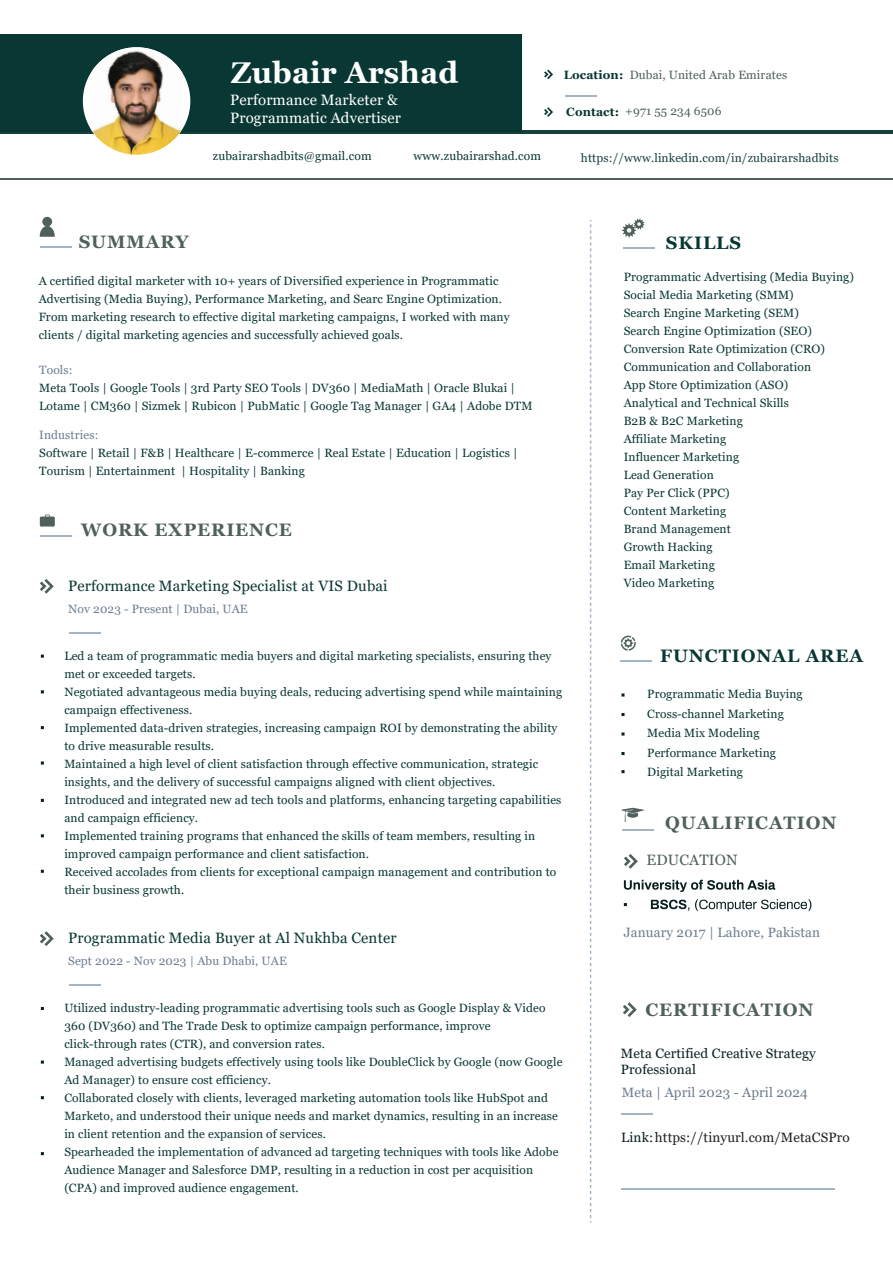
<style>
.page{position:relative;width:893px;height:1263px;background:#fff}
.page>*{position:absolute;margin:0;border:0;box-sizing:border-box;transform-origin:0 0}
.t1{font:700 30px "Georgia";letter-spacing:.01em;color:#fff}
.t2{font:700 18px "Georgia";letter-spacing:.05em;color:#4f605d}
.t3{font:700 18px "Georgia";letter-spacing:.05em;color:#093733}
.t4{font:15px "Georgia";letter-spacing:.01em;color:#093733}
.t5{font:15px/18px "Georgia";letter-spacing:.01em;color:#fff}
.t6{font:15px "Georgia";letter-spacing:.01em;color:#4f605d}
.t7{font:13.5px "Georgia";letter-spacing:.01em;color:#6e7d8f}
.t8{font:13.5px "Georgia";letter-spacing:.01em;color:#093733}
.t9{font:13.5px/16.2px "Georgia";letter-spacing:.01em;color:#08201f}
.t10{font:13.5px "Georgia";letter-spacing:.01em;color:#231f20}
.t11{font:12px/18px "Georgia";letter-spacing:.01em;color:#093733}
.t12{font:12px "Georgia";letter-spacing:.01em;color:#6e7d8f}
.t13{font:12px "Georgia";letter-spacing:.01em;color:#4f605d}
.t14{font:700 12px "Georgia";letter-spacing:.01em;color:#093733}
.s1{font-weight:700;color:#093733}
.s2{color:#08201f}
</style>
<div class="page">
<hr style="left:0;top:178px;width:893px;height:2px;background:#4f605d">
<hr style="left:40px;top:535px;width:31px;height:1px;background:#a3b5c3">
<hr style="left:621px;top:660px;width:31px;height:2px;background:#a3b5c3">
<hr style="left:621px;top:1188px;width:214px;height:2px;background:#a3b5c3">
<svg style="left:624px;top:880px;width:151px;height:12px"></svg>
<svg style="left:651px;top:900px;width:38px;height:11px"></svg>
<svg style="left:695px;top:899px;width:116px;height:12px"></svg>
<svg style="left:623px;top:1002px;width:14px;height:15px"></svg>
<svg style="left:624px;top:854px;width:14px;height:15px"></svg>
<svg style="left:40px;top:514px;width:15px;height:13px"></svg>
<hr style="left:622px;top:829px;width:32px;height:1px;background:#a3b5c3">
<svg style="left:621px;top:808px;width:23px;height:14px"></svg>
<svg style="left:621px;top:635px;width:15px;height:16px"></svg>
<div style="left:0;top:34px;width:521px;height:98px;background:#093733"></div>
<hr style="left:623px;top:248px;width:32px;height:1px;background:#a3b5c3">
<svg style="left:622px;top:219px;width:23px;height:18px"></svg>
<hr style="left:0;top:130px;width:892px;height:4px;background:#15413d">
<svg style="left:590px;top:220px;width:1px;height:1003px"></svg>
<hr style="left:621px;top:1113px;width:31px;height:2px;background:#a3b5c3">
<div style="left:83px;top:47px;width:107px;height:108px;background:#fff;border-radius:50%"></div>
<img style="left:91px;top:47px;width:91px;height:108px">
<svg style="left:544px;top:70px;width:9px;height:9px"></svg>
<svg style="left:544px;top:107px;width:9px;height:10px"></svg>
<hr style="left:566px;top:95px;width:31px;height:2px;background:#a3b5c3">
<hr style="left:69px;top:632px;width:31px;height:1px;background:#a3b5c3">
<svg style="left:40px;top:579px;width:14px;height:15px"></svg>
<hr style="left:69px;top:984px;width:31px;height:2px;background:#a3b5c3">
<svg style="left:40px;top:931px;width:14px;height:15px"></svg>
<hr style="left:40px;top:247px;width:31px;height:1px;background:#a3b5c3">
<svg style="left:40px;top:217px;width:15px;height:20px"></svg>
<h1 class="t1" style="left:231px;top:53px;width:229px">Zubair Arshad</h1>
<p class="t5" style="left:230px;top:91px;width:172px">Performance Marketer &amp;<br>Programmatic Advertiser</p>
<p class="t11" style="left:213px;top:147px;width:160px">zubairarshadbits@gmail.com</p>
<p class="t11" style="left:414px;top:147px;width:129px">www.zubairarshad.com</p>
<p class="t13" style="left:564px;top:68px;width:225px"><span class="s1">Location:</span> Dubai, United Arab Emirates</p>
<p class="t14" style="left:566px;top:104px;width:54px">Contact:</p>
<p class="t13" style="left:625px;top:103px;width:98px">+971 55 234 6506</p>
<p class="t8" style="left:586px;top:149px;width:291px">https://www.linkedin.com/in/zubairarshadbits</p>
<p class="t11" style="left:581px;top:149px;width:259px">https://www.linkedin.com/in/zubairarshadbits</p>
<h2 class="t2" style="left:79px;top:230px;width:112px">SUMMARY</h2>
<p class="t11" style="left:39px;top:272px;width:472px">A certified digital marketer with 10+ years of Diversified experience in Programmatic Advertising (Media Buying), Performance Marketing, and Searc Engine Optimization.<br>From marketing research to effective digital marketing campaigns, I worked with many clients / digital marketing agencies and successfully achieved goals.</p>
<p class="t12" style="left:39px;top:362px;width:35px">Tools:</p>
<p class="t11" style="left:39px;top:379px;width:495px">Meta Tools | Google Tools | 3rd Party SEO Tools | DV360 | MediaMath | Oracle Blukai |<br>Lotame | CM360 | Sizmek | Rubicon | PubMatic | Google Tag Manager | GA4 | Adobe DTM</p>
<p class="t12" style="left:39px;top:428px;width:61px">Industries:</p>
<p class="t11" style="left:39px;top:444px;width:480px">Software | Retail | F&amp;B | Healthcare | E-commerce | Real Estate | Education | Logistics |<br>Tourism | Entertainment | Hospitality | Banking</p>
<h2 class="t2" style="left:81px;top:518px;width:212px">WORK EXPERIENCE</h2>
<p class="t4" style="left:68px;top:576px;width:321px">Performance Marketing Specialist at VIS Dubai</p>
<p class="t12" style="left:68px;top:601px;width:181px">Nov 2023 - Present | Dubai, UAE</p>
<h2 class="t3" style="left:666px;top:231px;width:77px">SKILLS</h2>
<p class="t11" style="left:624px;top:268px;width:232px">Programmatic Advertising (Media Buying)<br>Social Media Marketing (SMM)<br>Search Engine Marketing (SEM)<br>Search Engine Optimization (SEO)<br>Conversion Rate Optimization (CRO)<br>Communication and Collaboration<br>App Store Optimization (ASO)<br>Analytical and Technical Skills<br>B2B &amp; B2C Marketing<br>Affiliate Marketing<br>Influencer Marketing<br>Lead Generation<br>Pay Per Click (PPC)<br>Content Marketing<br>Brand Management<br>Growth Hacking<br>Email Marketing<br>Video Marketing</p>
<p class="t11" style="left:64px;top:647px;width:499px">Led a team of programmatic media buyers and digital marketing specialists, ensuring they met or exceeded targets.<br>Negotiated advantageous media buying deals, reducing advertising spend while maintaining campaign effectiveness.<br>Implemented data-driven strategies, increasing campaign ROI by demonstrating the ability to drive measurable results.<br>Maintained a high level of client satisfaction through effective communication, strategic insights, and the delivery of successful campaigns aligned with client objectives.<br>Introduced and integrated new ad tech tools and platforms, enhancing targeting capabilities and campaign efficiency.<br>Implemented training programs that enhanced the skills of team members, resulting in improved campaign performance and client satisfaction.<br>Received accolades from clients for exceptional campaign management and contribution to their business growth.</p>
<p class="t4" style="left:68px;top:929px;width:330px">Programmatic Media Buyer at Al Nukhba Center</p>
<p class="t12" style="left:68px;top:953px;width:220px">Sept 2022 - Nov 2023 | Abu Dhabi, UAE</p>
<p class="t11" style="left:64px;top:999px;width:500px">Utilized industry-leading programmatic advertising tools such as Google Display &amp; Video 360 (DV360) and The Trade Desk to optimize campaign performance, improve click-through rates (CTR), and conversion rates.<br>Managed advertising budgets effectively using tools like DoubleClick by Google (now Google Ad Manager) to ensure cost efficiency.<br>Collaborated closely with clients, leveraged marketing automation tools like HubSpot and Marketo, and understood their unique needs and market dynamics, resulting in an increase in client retention and the expansion of services.<br>Spearheaded the implementation of advanced ad targeting techniques with tools like Adobe Audience Manager and Salesforce DMP, resulting in a reduction in cost per acquisition (CPA) and improved audience engagement.</p>
<h2 class="t3" style="left:660px;top:644px;width:205px">FUNCTIONAL AREA</h2>
<p class="t11" style="left:647px;top:685px;width:157px;line-height:19.5px">Programmatic Media Buying<br>Cross-channel Marketing<br>Media Mix Modeling<br>Performance Marketing<br>Digital Marketing</p>
<h2 class="t2" style="left:665px;top:811px;width:173px">QUALIFICATION</h2>
<p class="t6" style="left:647px;top:851px;width:93px">EDUCATION</p>
<p class="t7" style="left:624px;top:924px;width:198px">January 2017 | Lahore, Pakistan</p>
<h2 class="t2" style="left:645px;top:998px;width:170px">CERTIFICATION</h2>
<p class="t9" style="left:621px;top:1045px;width:197px">Meta Certified Creative Strategy<br>Professional</p>
<p class="t7" style="left:622px;top:1084px;width:188px">Meta | April 2023 - April 2024</p>
<p class="t10" style="left:621px;top:1129px;width:230px"><span class="s2">Link:</span>https://tinyurl.com/MetaCSPro</p>
</div>
